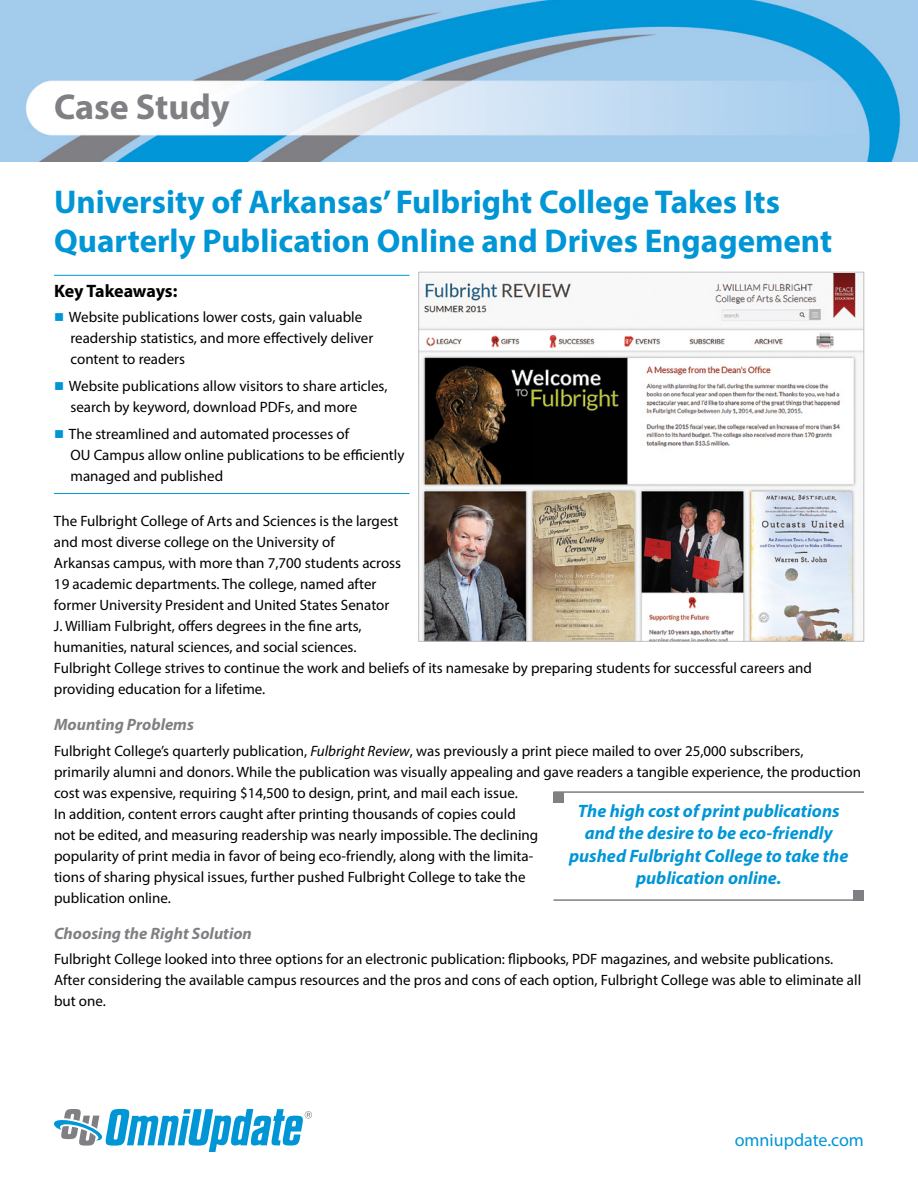
<style>
.page{position:relative;width:918px;height:1188px;background:#fff}
.page>*{position:absolute;margin:0;border:0;box-sizing:border-box;transform-origin:0 0}
.t1{font:700 36px "Myriad Pro";color:#807f83}
.t2{font:700 33px/39px "Myriad Pro";color:#0096d6}
.t3{font:italic 700 18px/22.5px "Myriad Pro";color:#0096d6;text-align:center}
.t4{font:18px "Myriad Pro";color:#0096d6}
.t5{font:700 18px "Myriad Pro";letter-spacing:-.01em;color:#000}
.t6{font:italic 700 16.5px "Myriad Pro";color:#807f83}
.t7{font:15px/21px "Myriad Pro";color:#000}
.s1{color:#0096d6}
.s2{font-style:italic}
</style>
<div class="page">
<img style="left:0;top:0;width:918px;height:162px">
<hr style="left:54px;top:275px;width:356px;height:1px;background:#0096d6">
<hr style="left:54px;top:493px;width:356px;height:1px;background:#0096d6">
<hr style="left:554px;top:791px;width:310px;height:2px;background:#807f83">
<hr style="left:554px;top:899px;width:310px;height:2px;background:#807f83">
<div style="left:554px;top:792px;width:10px;height:11px;background:#807f83"></div>
<div style="left:854px;top:890px;width:10px;height:11px;background:#807f83"></div>
<img style="left:420px;top:274px;width:442px;height:366px">
<svg style="left:54px;top:1109px;width:258px;height:43px"></svg>
<h1 class="t1" style="left:54px;top:83px;width:177px">Case Study</h1>
<h2 class="t2" style="left:54px;top:181px;width:780px">University of Arkansas’ Fulbright College Takes Its<br>Quarterly Publication Online and Drives Engagement</h2>
<p class="t5" style="left:54px;top:279px;width:125px">Key Takeaways:</p>
<p class="t7" style="left:70px;top:306px;width:304px;text-indent:-16px"><span class="s1">■</span> Website publications lower costs, gain valuable readership statistics, and more effectively deliver content to readers</p>
<p class="t7" style="left:70px;top:375px;width:319px;text-indent:-16px"><span class="s1">■</span> Website publications allow visitors to share articles, search by keyword, download PDFs, and more</p>
<p class="t7" style="left:70px;top:423px;width:336px;text-indent:-16px"><span class="s1">■</span> The streamlined and automated processes of<br>OU Campus allow online publications to be efficiently managed and published</p>
<p class="t7" style="left:54px;top:510px;width:760px">The Fulbright College of Arts and Sciences is the largest<br>and most diverse college on the University of<br>Arkansas campus, with more than 7,700 students across<br>19 academic departments. The college, named after<br>former University President and United States Senator<br>J. William Fulbright, offers degrees in the fine arts,<br>humanities, natural sciences, and social sciences.<br>Fulbright College strives to continue the work and beliefs of its namesake by preparing students for successful careers and providing education for a lifetime.</p>
<p class="t6" style="left:54px;top:714px;width:141px">Mounting Problems</p>
<p class="t7" style="left:54px;top:740px;width:809px">Fulbright College’s quarterly publication, <span class="s2">Fulbright Review</span>, was previously a print piece mailed to over 25,000 subscribers, primarily alumni and donors. While the publication was visually appealing and gave readers a tangible experience, the production cost was expensive, requiring $14,500 to design, print, and mail each issue.<br>In addition, content errors caught after printing thousands of copies could<br>not be edited, and measuring readership was nearly impossible. The declining<br>popularity of print media in favor of being eco-friendly, along with the limita-<br>tions of sharing physical issues, further pushed Fulbright College to take the<br>publication online.</p>
<p class="t6" style="left:54px;top:922px;width:199px">Choosing the Right Solution</p>
<p class="t7" style="left:54px;top:948px;width:809px">Fulbright College looked into three options for an electronic publication: flipbooks, PDF magazines, and website publications.<br>After considering the available campus resources and the pros and cons of each option, Fulbright College was able to eliminate all but one.</p>
<p class="t3" style="left:569px;top:799px;width:281px">The high cost of print publications and the desire to be eco-friendly pushed Fulbright College to take the publication online.</p>
<p class="t4" style="left:735px;top:1129px;width:131px">omniupdate.com</p>
</div>
